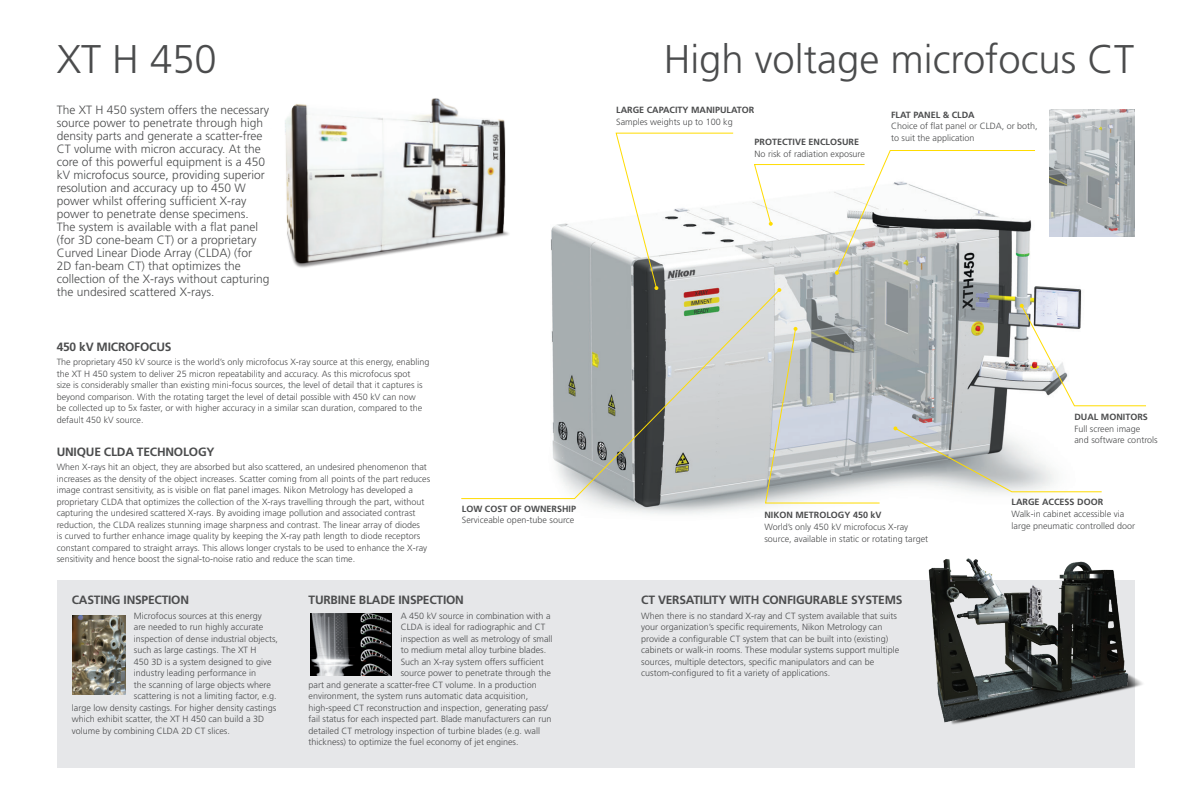
<style>
.page{position:relative;width:1191px;height:794px;background:#fff}
.page>*{position:absolute;margin:0;border:0;box-sizing:border-box;transform-origin:0 0}
.Titel_productpagina{font:300 40px "Frutiger LT Std";color:#4b4c4d}
.Body_tekst{font:300 12px/13px "Frutiger LT Std";color:#4b4c4d}
.Tussentitel_1{font:700 12px "Frutiger LT Std";letter-spacing:-.015em;color:#4b4c4d}
.Body_tekst-2{font:300 9px/11.5px "Frutiger LT Std";color:#4b4c4d}
.Body_tekst-3{font:700 9px "Frutiger LT Std";color:#4b4c4d}
</style>
<div class="page">
<img style="left:527px;top:202px;width:579px;height:312px">
<img style="left:285px;top:98px;width:247px;height:177px">
<div style="left:57px;top:580px;width:1077px;height:187px;background:#e6e7e9"></div>
<img style="left:72px;top:615px;width:53px;height:79px">
<svg style="left:615px;top:132px;width:119px;height:157px"></svg>
<svg style="left:753px;top:150px;width:283px;height:125px"></svg>
<svg style="left:461px;top:289px;width:319px;height:210px"></svg>
<svg style="left:777px;top:288px;width:4px;height:4px"></svg>
<img style="left:1049px;top:109px;width:85px;height:127px">
<svg style="left:1019px;top:304px;width:127px;height:103px"></svg>
<svg style="left:893px;top:426px;width:209px;height:67px"></svg>
<svg style="left:764px;top:327px;width:116px;height:177px;background:#bfc3c4"></svg>
<img style="left:310px;top:613px;width:82px;height:62px">
<img style="left:928px;top:558px;width:215px;height:173px">
<p class="Titel_productpagina" style="left:57px;top:36px;width:162px">XT H 450</p>
<p class="Titel_productpagina" style="left:663px;top:36px;width:472px">High voltage microfocus CT</p>
<p class="Body_tekst" style="left:57px;top:103px;width:214px">The XT H 450 system offers the necessary source power to penetrate through high density parts and generate a scatter-free CT volume with micron accuracy. At the core of this powerful equipment is a 450 kV microfocus source, providing superior resolution and accuracy up to 450 W power whilst offering sufficient X-ray power to penetrate dense specimens.<br>The system is available with a flat panel (for 3D cone-beam CT) or a proprietary Curved Linear Diode Array (CLDA) (for 2D fan-beam CT) that optimizes the collection of the X-rays without capturing the undesired scattered X-rays.</p>
<p class="Body_tekst-3" style="left:616px;top:105px;width:140px">LARGE CAPACITY MANIPULATOR</p>
<p class="Body_tekst-2" style="left:616px;top:116px;width:118px">Samples weights up to 100 kg</p>
<p class="Body_tekst-3" style="left:754px;top:137px;width:106px">PROTECTIVE ENCLOSURE</p>
<p class="Body_tekst-2" style="left:754px;top:148px;width:112px">No risk of radiation exposure</p>
<p class="Body_tekst-3" style="left:891px;top:109px;width:85px">FLAT PANEL &amp; CLDA</p>
<p class="Body_tekst-2" style="left:891px;top:120px;width:148px">Choice of flat panel or CLDA, or both, to suit the application</p>
<p class="Tussentitel_1" style="left:57px;top:339px;width:116px">450 kV MICROFOCUS</p>
<p class="Body_tekst-2" style="left:57px;top:356px;width:374px">The proprietary 450 kV source is the world’s only microfocus X-ray source at this energy, enabling the XT H 450 system to deliver 25 micron repeatability and accuracy. As this microfocus spot<br>size is considerably smaller than existing mini-focus sources, the level of detail that it captures is beyond comparison. With the rotating target the level of detail possible with 450 kV can now<br>be collected up to 5x faster, or with higher accuracy in a similar scan duration, compared to the default 450 kV source.</p>
<p class="Tussentitel_1" style="left:57px;top:444px;width:159px">UNIQUE CLDA TECHNOLOGY</p>
<p class="Body_tekst-2" style="left:57px;top:461px;width:375px">When X-rays hit an object, they are absorbed but also scattered, an undesired phenomenon that increases as the density of the object increases. Scatter coming from all points of the part reduces image contrast sensitivity, as is visible on flat panel images. Nikon Metrology has developed a proprietary CLDA that optimizes the collection of the X-rays travelling through the part, without capturing the undesired scattered X-rays. By avoiding image pollution and associated contrast reduction, the CLDA realizes stunning image sharpness and contrast. The linear array of diodes<br>is curved to further enhance image quality by keeping the X-ray path length to diode receptors constant compared to straight arrays. This allows longer crystals to be used to enhance the X-ray sensitivity and hence boost the signal-to-noise ratio and reduce the scan time.</p>
<p class="Tussentitel_1" style="left:72px;top:593px;width:119px">CASTING INSPECTION</p>
<p class="Body_tekst-2" style="left:134px;top:610px;width:129px">Microfocus sources at this energy</p>
<p class="Body_tekst-2" style="left:134px;top:621px;width:131px">are needed to run highly accurate</p>
<p class="Body_tekst-2" style="left:134px;top:633px;width:146px">inspection of dense industrial objects,</p>
<p class="Body_tekst-2" style="left:134px;top:644px;width:124px">such as large castings. The XT H</p>
<p class="Body_tekst-2" style="left:134px;top:656px;width:139px">450 3D is a system designed to give</p>
<p class="Body_tekst-2" style="left:134px;top:667px;width:124px">industry leading performance in</p>
<p class="Body_tekst-2" style="left:134px;top:679px;width:138px">the scanning of large objects where</p>
<p class="Body_tekst-2" style="left:134px;top:690px;width:144px">scattering is not a limiting factor, e.g.</p>
<p class="Body_tekst-2" style="left:72px;top:702px;width:206px">large low density castings. For higher density castings</p>
<p class="Body_tekst-2" style="left:72px;top:713px;width:194px">which exhibit scatter, the XT H 450 can build a 3D</p>
<p class="Body_tekst-2" style="left:72px;top:725px;width:160px">volume by combining CLDA 2D CT slices.</p>
<p class="Body_tekst-3" style="left:462px;top:503px;width:116px">LOW COST OF OWNERSHIP</p>
<p class="Body_tekst-2" style="left:462px;top:514px;width:114px">Serviceable open-tube source</p>
<p class="Tussentitel_1" style="left:308px;top:593px;width:157px">TURBINE BLADE INSPECTION</p>
<p class="Body_tekst-2" style="left:401px;top:610px;width:151px">A 450 kV source in combination with a</p>
<p class="Body_tekst-2" style="left:401px;top:621px;width:146px">CLDA is ideal for radiographic and CT</p>
<p class="Body_tekst-2" style="left:401px;top:633px;width:153px">inspection as well as metrology of small</p>
<p class="Body_tekst-2" style="left:401px;top:644px;width:147px">to medium metal alloy turbine blades.</p>
<p class="Body_tekst-2" style="left:401px;top:656px;width:145px">Such an X-ray system offers sufficient</p>
<p class="Body_tekst-2" style="left:401px;top:667px;width:152px">source power to penetrate through the</p>
<p class="Body_tekst-2" style="left:308px;top:679px;width:230px">part and generate a scatter-free CT volume. In a production</p>
<p class="Body_tekst-2" style="left:308px;top:690px;width:221px">environment, the system runs automatic data acquisition,</p>
<p class="Body_tekst-2" style="left:308px;top:702px;width:241px">high-speed CT reconstruction and inspection, generating pass/</p>
<p class="Body_tekst-2" style="left:308px;top:713px;width:244px">fail status for each inspected part. Blade manufacturers can run</p>
<p class="Body_tekst-2" style="left:308px;top:725px;width:233px">detailed CT metrology inspection of turbine blades (e.g. wall</p>
<p class="Body_tekst-2" style="left:308px;top:736px;width:212px">thickness) to optimize the fuel economy of jet engines.</p>
<p class="Body_tekst-3" style="left:764px;top:510px;width:119px">NIKON METROLOGY 450 kV</p>
<p class="Body_tekst-2" style="left:764px;top:521px;width:165px">World’s only 450 kV microfocus X-ray source, available in static or rotating target</p>
<p class="Tussentitel_1" style="left:641px;top:593px;width:263px">CT VERSATILITY WITH CONFIGURABLE SYSTEMS</p>
<p class="Body_tekst-2" style="left:641px;top:610px;width:259px">When there is no standard X-ray and CT system available that suits your organization’s specific requirements, Nikon Metrology can provide a configurable CT system that can be built into (existing) cabinets or walk-in rooms. These modular systems support multiple sources, multiple detectors, specific manipulators and can be custom-configured to fit a variety of applications.</p>
<p class="Body_tekst-3" style="left:1074px;top:412px;width:75px">DUAL MONITORS</p>
<p class="Body_tekst-2" style="left:1074px;top:423px;width:67px">Full screen image</p>
<p class="Body_tekst-2" style="left:1074px;top:434px;width:85px">and software controls</p>
<p class="Body_tekst-3" style="left:1011px;top:497px;width:93px">LARGE ACCESS DOOR</p>
<p class="Body_tekst-2" style="left:1011px;top:508px;width:125px">Walk-in cabinet accessible via large pneumatic controlled door</p>
</div>
